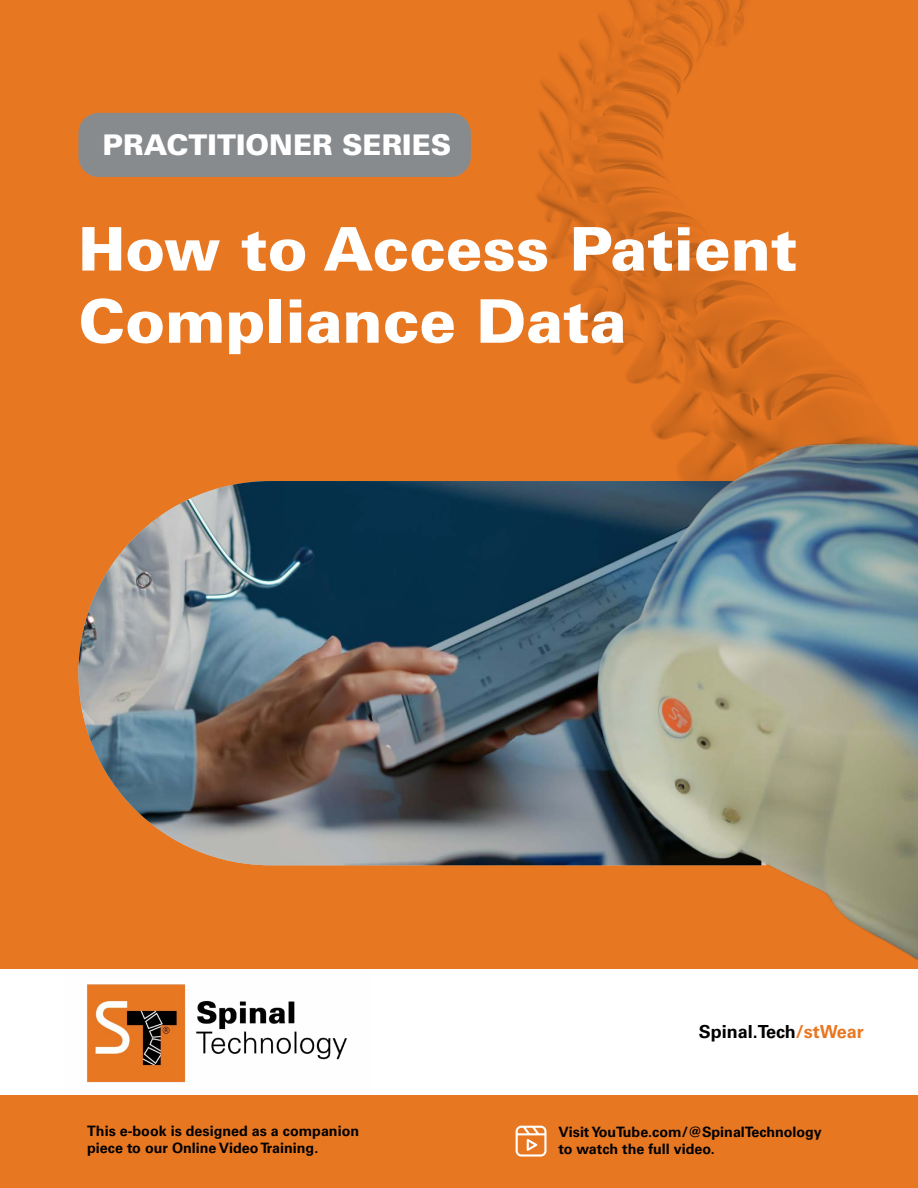
<style>
.page{position:relative;width:918px;height:1188px;background:#e87722}
.page>*{position:absolute;margin:0;border:0;box-sizing:border-box;transform-origin:0 0}
.t1{font:900 60.15px/72.2px "Univers LT Std";color:#fff}
.t2{font:900 28.5px "Univers LT Std";color:#fff}
.t3{font:700 18px "Univers LT Std";color:#000}
.t4{font:700 14.25px/17.1px "Univers LT Std";color:#000}
.s1{color:#e87722}
</style>
<div class="page">
<img style="left:455px;top:0;width:417px;height:418px">
<div style="left:78px;top:113px;width:393px;height:64px;background:#888b8d;border-radius:20px"></div>
<img style="left:78px;top:481px;width:495px;height:384px">
<div style="left:0;top:969px;width:918px;height:126px;background:#fff"></div>
<img style="left:87px;top:984px;width:260px;height:99px">
<img style="left:573px;top:418px;width:345px;height:543px">
<svg style="left:516px;top:1126px;width:31px;height:31px"></svg>
<h2 class="t2" style="left:103px;top:127px;width:350px">PRACTITIONER SERIES</h2>
<h1 class="t1" style="left:78px;top:212px;width:721px">How to Access Patient<br>Compliance Data</h1>
<p class="t4" style="left:87px;top:1123px;width:273px">This e-book is designed as a companion piece to our Online Video Training.</p>
<p class="t3" style="left:699px;top:1022px;width:167px">Spinal.Tech<span class="s1">/stWear</span></p>
<p class="t4" style="left:559px;top:1123px;width:265px">Visit YouTube.com/@SpinalTechnology to watch the full video.</p>
</div>
